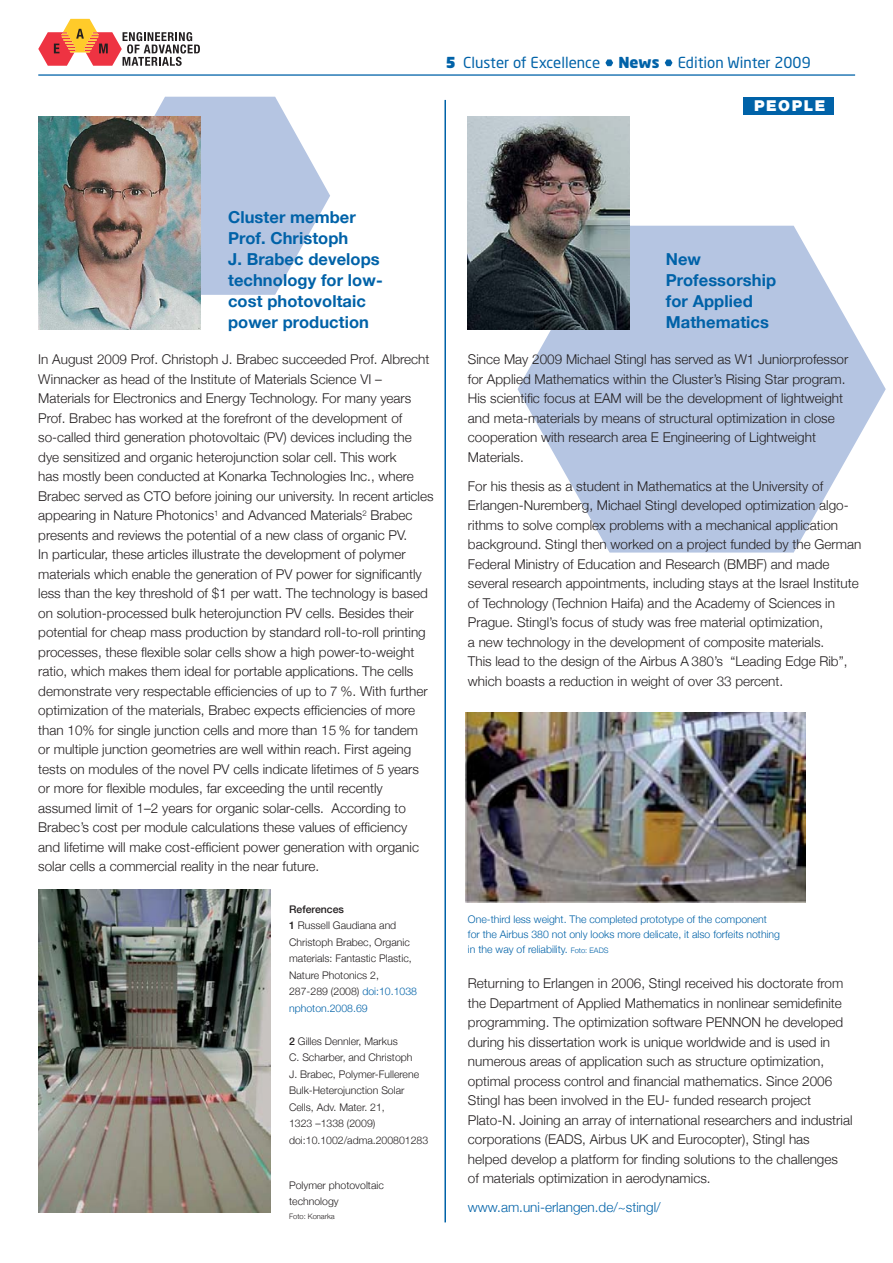
<style>
.page{position:relative;width:893px;height:1263px;background:#fff}
.page>*{position:absolute;margin:0;border:0;box-sizing:border-box;transform-origin:0 0}
.t1{font:700 16.5px/21px "Helvetica Neue";letter-spacing:.005em;color:#0062a8}
.t2{font:15px "Neo Sans";color:#0062a8}
.t3{font:900 15px "Helvetica Neue";letter-spacing:.1em;color:#fff}
.t4{font:300 13.5px/19.5px "Helvetica Neue";color:#231f20}
.t5{font:300 13.5px "Helvetica Neue";color:#0062a8}
.t6{font:300 10.5px/16.5px "Helvetica Neue";color:#231f20}
.t7{font:300 10.5px/15px "Helvetica Neue";color:#0062a8}
.t8{font:300 7.5px "Helvetica Neue";color:#231f20}
.s1{font-weight:900}
.s2{font-weight:500}
.s3{color:#0062a8}
.s4{font-size:7.5px}
</style>
<div class="page">
<svg style="left:517px;top:226px;width:368px;height:327px;fill:#b5c5e2"></svg>
<img style="left:468px;top:117px;width:161px;height:213px">
<svg style="left:110px;top:97px;width:220px;height:198px"></svg>
<img style="left:465px;top:713px;width:340px;height:190px">
<hr style="left:38px;top:74px;width:817px;height:2px;background:#0062a8">
<svg style="left:605px;top:59px;width:8px;height:7px"></svg>
<svg style="left:664px;top:59px;width:8px;height:7px"></svg>
<svg style="left:38px;top:19px;width:162px;height:47px"></svg>
<div style="left:743px;top:98px;width:90px;height:17px;background:#0062a8"></div>
<img style="left:39px;top:117px;width:161px;height:213px">
<img style="left:39px;top:889px;width:232px;height:324px">
<hr style="left:444px;top:100px;width:2px;height:1122px;background:#0062a8">
<p class="t2" style="left:446px;top:55px;width:366px"><span class="s1">5</span> Cluster of Excellence <span class="s1">News</span> Edition Winter 2009</p>
<p class="t1" style="left:228px;top:207px;width:156px">Cluster member<br>Prof. Christoph<br>J. Brabec develops technology for low&shy;cost photovoltaic power production</p>
<p class="t3" style="left:754px;top:101px;width:73px">PEOPLE</p>
<p class="t1" style="left:665px;top:249px;width:112px">New<br>Professorship for Applied<br>Mathematics</p>
<p class="t4" style="left:38px;top:350px;width:397px">In August 2009 Prof. Christoph J. Brabec succeeded Prof. Albrecht Winnacker as head of the Institute of Materials Science VI – Materials for Electronics and Energy Technology. For many years Prof. Brabec has worked at the forefront of the development of so-called third generation photovoltaic (PV) devices including the dye sensitized and organic heterojunction solar cell. This work<br>has mostly been conducted at Konarka Technologies Inc., where Brabec served as CTO before joining our university. In recent articles appearing in Nature Photonics<sup>1</sup> and Advanced Materials<sup>2</sup> Brabec presents and reviews the potential of a new class of organic PV.<br>In particular, these articles illustrate the development of polymer materials which enable the generation of PV power for significantly less than the key threshold of $1 per watt. The technology is based on solution-processed bulk heterojunction PV cells. Besides their potential for cheap mass production by standard roll-to-roll printing processes, these flexible solar cells show a high power-to-weight ratio, which makes them ideal for portable applications. The cells demonstrate very respectable efficiencies of up to 7 %. With further optimization of the materials, Brabec expects efficiencies of more than 10% for single junction cells and more than 15 % for tandem<br>or multiple junction geometries are well within reach. First ageing tests on modules of the novel PV cells indicate lifetimes of 5 years or more for flexible modules, far exceeding the until recently assumed limit of 1–2 years for organic solar-cells. According to Brabec’s cost per module calculations these values of efficiency<br>and lifetime will make cost-efficient power generation with organic solar cells a commercial reality in the near future.</p>
<p class="t4" style="left:468px;top:349px;width:382px">Since May 2009 Michael Stingl has served as W1 Juniorprofessor for Applied Mathematics within the Cluster’s Rising Star program.<br>His scientific focus at EAM will be the development of lightweight and meta-materials by means of structural optimization in close cooperation with research area E Engineering of Lightweight Materials.</p>
<p class="t4" style="left:468px;top:476px;width:395px">For his thesis as a student in Mathematics at the University of Erlangen-Nuremberg, Michael Stingl developed optimization algo&shy;rithms to solve complex problems with a mechanical application background. Stingl then worked on a project funded by the German Federal Ministry of Education and Research (BMBF) and made several research appointments, including stays at the Israel Institute of Technology (Technion Haifa) and the Academy of Sciences in Prague. Stingl’s focus of study was free material optimization,<br>a new technology in the development of composite materials.<br>This lead to the design of the Airbus A 380’s “Leading Edge Rib”, which boasts a reduction in weight of over 33 percent.</p>
<p class="t6" style="left:289px;top:901px;width:129px"><span class="s2">References<br>1</span> Russell Gaudiana and<br>Christoph Brabec, Organic materials: Fantastic Plastic,<br>Nature Photonics 2,<br>287-289 (2008) <span class="s3">doi:10.1038 nphoton.2008.69</span></p>
<p class="t6" style="left:289px;top:1032px;width:141px"><span class="s2">2</span> Gilles Dennler, Markus<br>C. Scharber, and Christoph<br>J. Brabec, Polymer-Fullerene<br>Bulk-Heterojunction Solar<br>Cells, Adv. Mater. 21,<br>1323 –1338 (2009) doi:10.1002/adma.200801283</p>
<p class="t6" style="left:289px;top:1176px;width:96px">Polymer photovoltaic technology</p>
<p class="t8" style="left:289px;top:1211px;width:47px">Foto: Konarka</p>
<p class="t7" style="left:468px;top:911px;width:313px">One-third less weight. The completed prototype of the component for the Airbus 380 not only looks more delicate, it also forfeits nothing in the way of reliability. <span class="s4">Foto: EADS</span></p>
<p class="t4" style="left:468px;top:973px;width:386px">Returning to Erlangen in 2006, Stingl received his doctorate from the Department of Applied Mathematics in nonlinear semidefinite programming. The optimization software PENNON he developed during his dissertation work is unique worldwide and is used in numerous areas of application such as structure optimization, optimal process control and financial mathematics. Since 2006<br>Stingl has been involved in the EU- funded research project Plato-N. Joining an array of international researchers and industrial corporations (EADS, Airbus UK and Eurocopter), Stingl has<br>helped develop a platform for finding solutions to the challenges<br>of materials optimization in aerodynamics.</p>
<p class="t5" style="left:468px;top:1199px;width:194px">www.am.uni-erlangen.de/~stingl/</p>
</div>
